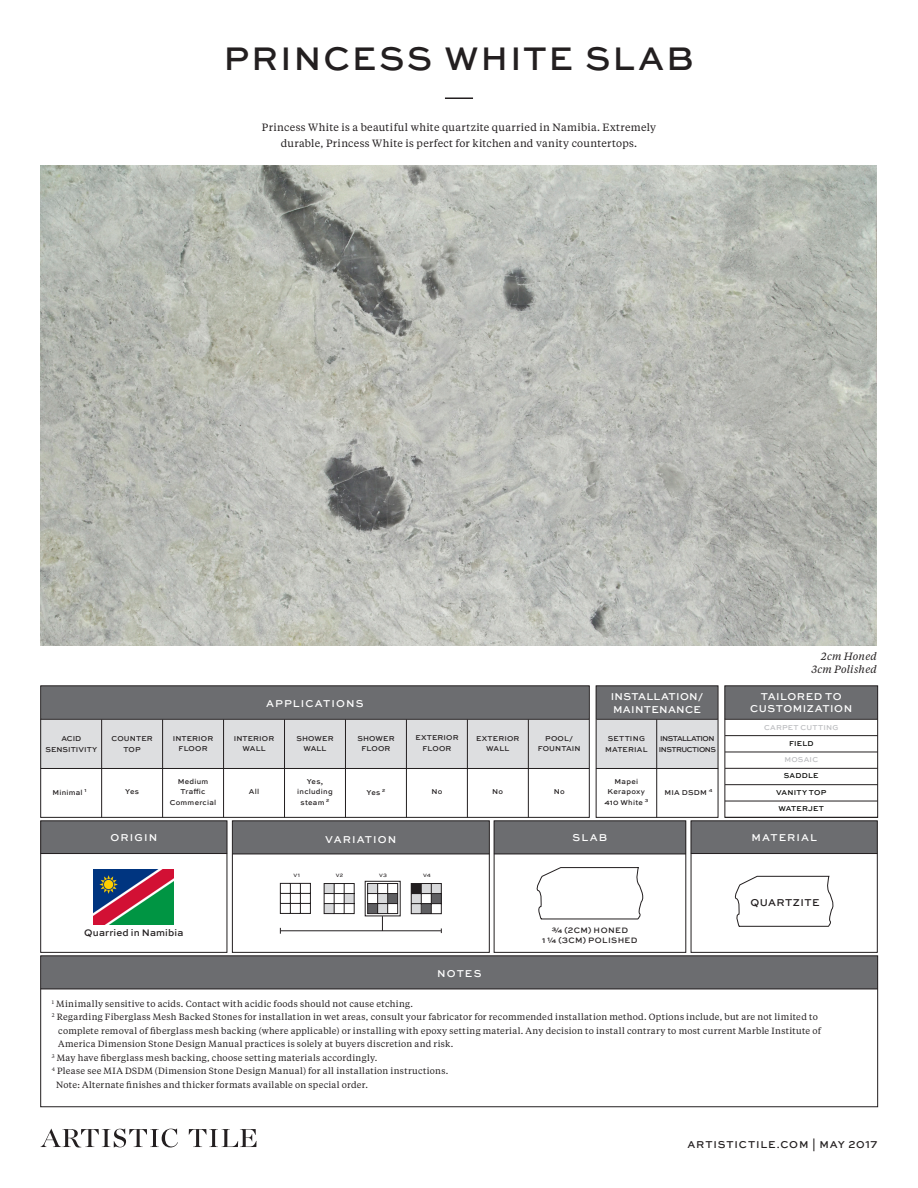
<style>
.page{position:relative;width:918px;height:1188px;background:#fff}
.page>*{position:absolute;margin:0;border:0;box-sizing:border-box;transform-origin:0 0}
.t1{font:500 34.5px "Sweet Sans Pro";letter-spacing:.05em;color:#231f20}
.Body{font:10.5px/16.5px "Tiempos Text";letter-spacing:.03em;color:#231f20;text-align:center}
.Table_Header{font:500 10.5px "Sweet Sans Pro";letter-spacing:.055em;color:#fff}
.Table_Header-2{font:500 10.5px "Sweet Sans Pro";letter-spacing:.105em;color:#fff}
._5_5pt_Sweet{font:500 10.5px "Sweet Sans Pro";letter-spacing:.075em;color:#231f20}
.Table_Header-3{font:500 10.5px "Sweet Sans Pro";letter-spacing:.03em;color:#fff}
.Color_Name{font:italic 10.5px "Tiempos Text";letter-spacing:.025em;color:#231f20}
._5_5pt_Sweet-2{font:500 10.5px "Sweet Sans Pro";letter-spacing:.04em;color:#231f20}
.Body-2{font:500 10.05px "Sweet Sans Pro";letter-spacing:.01em;color:#231f20}
._5_5pt_Sweet-3{font:9px "Tiempos Text";letter-spacing:.03em;color:#231f20}
._5_5pt_Sweet-4{font:500 8.25px/10.5px "Sweet Sans Pro";letter-spacing:.045em;color:#231f20;text-align:center}
.t2{font:500 7.5px/10.5px "Sweet Sans Pro";letter-spacing:.02em;color:#231f20;text-align:center}
.t3{font:500 7.5px "Sweet Sans Pro";letter-spacing:.025em;color:#040503}
.t4{font:500 7.5px/10.5px "Sweet Sans Pro";letter-spacing:-.06em;color:#231f20}
.t5{font:500 7.5px "Sweet Sans Pro";letter-spacing:.03em;color:#bcbdc0}
._5_5pt_Sweet-5{font:500 5.1px "Sweet Sans Pro";letter-spacing:.035em;color:#231f20}
</style>
<div class="page">
<svg style="left:189px;top:1129px;width:67px;height:18px"></svg>
<svg style="left:40px;top:1128px;width:138px;height:20px"></svg>
<img style="left:40px;top:166px;width:837px;height:479px">
<hr style="left:445px;top:97px;width:28px;height:2px;background:#231f20">
<div style="left:596px;top:686px;width:122px;height:33px;background:#6c6d70;border:1px solid #6c6d70"></div>
<div style="left:41px;top:956px;width:837px;height:33px;background:#6c6d70;border:1px solid #6c6d70"></div>
<div style="left:40px;top:956px;width:838px;height:151px;border:1px solid #231f20"></div>
<div style="left:725px;top:686px;width:153px;height:33px;background:#6c6d70;border:1px solid #6c6d70"></div>
<div style="left:725px;top:686px;width:153px;height:132px;border:1px solid #231f20"></div>
<div style="left:494px;top:821px;width:192px;height:33px;background:#6c6d70;border:1px solid #6c6d70"></div>
<svg style="left:536px;top:867px;width:108px;height:53px"></svg>
<div style="left:494px;top:821px;width:192px;height:132px;border:1px solid #231f20"></div>
<hr style="left:494px;top:854px;width:192px;height:1px;background:#231f20">
<hr style="left:40px;top:989px;width:838px;height:1px;background:#231f20">
<div style="left:691px;top:821px;width:186px;height:33px;background:#6c6d70"></div>
<hr style="left:691px;top:853px;width:187px;height:1px;background:#231f20">
<svg style="left:734px;top:876px;width:100px;height:51px"></svg>
<div style="left:691px;top:821px;width:187px;height:132px;border:1px solid #231f20"></div>
<div style="left:41px;top:821px;width:186px;height:33px;background:#6c6d70"></div>
<div style="left:40px;top:821px;width:187px;height:132px;border:1px solid #231f20"></div>
<hr style="left:40px;top:853px;width:187px;height:1px;background:#231f20">
<img style="left:94px;top:869px;width:80px;height:55px">
<div style="left:233px;top:821px;width:256px;height:33px;background:#6c6d70;border:1px solid #6c6d70"></div>
<div style="left:232px;top:821px;width:258px;height:132px;border:1px solid #231f20"></div>
<hr style="left:232px;top:854px;width:258px;height:1px;background:#231f20">
<svg style="left:280px;top:883px;width:31px;height:31px"></svg>
<svg style="left:411px;top:883px;width:31px;height:31px"></svg>
<svg style="left:324px;top:883px;width:31px;height:31px"></svg>
<svg style="left:367px;top:883px;width:31px;height:48px"></svg>
<hr style="left:281px;top:931px;width:160px;height:1px;background:#231f20">
<div style="left:41px;top:686px;width:548px;height:33px;background:#6c6d70;border:1px solid #6c6d70"></div>
<div style="left:41px;top:719px;width:548px;height:49px;background:#dddee0"></div>
<div style="left:40px;top:686px;width:550px;height:132px;border:1px solid #231f20"></div>
<hr style="left:40px;top:719px;width:549px;height:1px;background:#231f20">
<hr style="left:41px;top:768px;width:548px;height:1px;background:#231f20">
<hr style="left:101px;top:719px;width:1px;height:99px;background:#231f20">
<hr style="left:162px;top:719px;width:1px;height:99px;background:#231f20">
<hr style="left:223px;top:719px;width:1px;height:99px;background:#231f20">
<hr style="left:284px;top:719px;width:1px;height:99px;background:#231f20">
<hr style="left:345px;top:719px;width:1px;height:99px;background:#231f20">
<hr style="left:406px;top:719px;width:1px;height:99px;background:#231f20">
<hr style="left:467px;top:719px;width:1px;height:99px;background:#231f20">
<hr style="left:725px;top:719px;width:153px;height:1px;background:#231f20">
<hr style="left:725px;top:735px;width:153px;height:1px;background:#231f20">
<hr style="left:725px;top:752px;width:153px;height:1px;background:#231f20">
<hr style="left:725px;top:768px;width:153px;height:1px;background:#231f20">
<hr style="left:725px;top:784px;width:153px;height:1px;background:#231f20">
<hr style="left:725px;top:801px;width:153px;height:1px;background:#231f20">
<hr style="left:528px;top:719px;width:1px;height:99px;background:#231f20">
<div style="left:596px;top:719px;width:122px;height:49px;background:#dddee0"></div>
<hr style="left:596px;top:719px;width:122px;height:1px;background:#231f20">
<hr style="left:656px;top:719px;width:1px;height:99px;background:#231f20">
<hr style="left:596px;top:768px;width:122px;height:1px;background:#231f20">
<hr style="left:725px;top:817px;width:153px;height:1px;background:#231f20">
<div style="left:596px;top:686px;width:122px;height:132px;border:1px solid #231f20"></div>
<p class="t1" style="left:224px;top:33px;width:472px">PRINCESS WHITE SLAB</p>
<p class="Body" style="left:262px;top:118px;width:396px">Princess White is a beautiful white quartzite quarried in Namibia. Extremely durable, Princess White is perfect for kitchen and vanity countertops.</p>
<p class="t2" style="left:61px;top:733px;width:21px">ACID</p>
<p class="t2" style="left:45px;top:744px;width:53px">SENSITIVITY</p>
<p class="t2" style="left:52px;top:787px;width:36px">Minimal <sup>1</sup></p>
<p class="t2" style="left:112px;top:733px;width:43px">COUNTER<br>TOP</p>
<p class="t2" style="left:125px;top:786px;width:15px">Yes</p>
<p class="Table_Header" style="left:110px;top:830px;width:48px">ORIGIN</p>
<p class="t2" style="left:173px;top:733px;width:42px">INTERIOR<br>FLOOR</p>
<p class="t2" style="left:178px;top:776px;width:32px">Medium<br>Traffic</p>
<p class="t2" style="left:170px;top:797px;width:48px">Commercial</p>
<p class="Table_Header-2" style="left:266px;top:696px;width:99px">APPLICATIONS</p>
<p class="t2" style="left:234px;top:733px;width:42px">INTERIOR<br>WALL</p>
<p class="t2" style="left:249px;top:786px;width:12px">All</p>
<p class="t2" style="left:296px;top:733px;width:39px">SHOWER<br>WALL</p>
<p class="t2" style="left:307px;top:776px;width:18px">Yes,</p>
<p class="t2" style="left:297px;top:786px;width:37px">including steam <sup>2</sup></p>
<p class="t2" style="left:357px;top:733px;width:39px">SHOWER<br>FLOOR</p>
<p class="t2" style="left:367px;top:787px;width:20px">Yes <sup>2</sup></p>
<p class="Table_Header-2" style="left:325px;top:832px;width:73px">VARIATION</p>
<p class="t2" style="left:415px;top:732px;width:45px">EXTERIOR<br>FLOOR</p>
<p class="t2" style="left:432px;top:786px;width:12px">No</p>
<p class="_5_5pt_Sweet-5" style="left:294px;top:871px;width:8px">V1</p>
<p class="_5_5pt_Sweet-5" style="left:336px;top:871px;width:9px">V2</p>
<p class="_5_5pt_Sweet-5" style="left:379px;top:871px;width:9px">V3</p>
<p class="_5_5pt_Sweet-5" style="left:423px;top:871px;width:9px">V4</p>
<p class="t2" style="left:476px;top:733px;width:45px">EXTERIOR<br>WALL</p>
<p class="t2" style="left:492px;top:786px;width:12px">No</p>
<p class="t2" style="left:538px;top:733px;width:44px">POOL/<br>FOUNTAIN</p>
<p class="t2" style="left:554px;top:786px;width:12px">No</p>
<p class="Table_Header-3" style="left:611px;top:688px;width:94px">INSTALLATION/</p>
<p class="Table_Header-3" style="left:613px;top:702px;width:89px">MAINTENANCE</p>
<p class="t4" style="left:659px;top:733px;width:59px">INSTALLATION<br>INSTRUCTIONS</p>
<p class="t2" style="left:665px;top:787px;width:49px">MIA DSDM <sup>4</sup></p>
<p class="t2" style="left:605px;top:733px;width:44px">SETTING<br>MATERIAL</p>
<p class="t2" style="left:615px;top:776px;width:25px">Mapei</p>
<p class="t2" style="left:604px;top:786px;width:45px">Kerapoxy<br>410 White <sup>3</sup></p>
<p class="Table_Header" style="left:573px;top:830px;width:36px">SLAB</p>
<p class="Body-2" style="left:84px;top:926px;width:101px">Quarried in Namibia</p>
<p class="Table_Header" style="left:437px;top:966px;width:46px">NOTES</p>
<p class="_5_5pt_Sweet-4" style="left:542px;top:924px;width:97px">3/4 (2CM) HONED<br>1 1/4 (3CM) POLISHED</p>
<p class="Color_Name" style="left:821px;top:649px;width:57px">2cm Honed</p>
<p class="Color_Name" style="left:811px;top:663px;width:67px">3cm Polished</p>
<p class="Table_Header" style="left:761px;top:689px;width:82px">TAILORED TO</p>
<p class="Table_Header" style="left:750px;top:701px;width:104px">CUSTOMIZATION</p>
<p class="t5" style="left:764px;top:722px;width:76px">CARPET CUTTING</p>
<p class="t5" style="left:784px;top:754px;width:35px">MOSAIC</p>
<p class="t3" style="left:776px;top:787px;width:52px">VANITY TOP</p>
<p class="t3" style="left:789px;top:738px;width:26px">FIELD</p>
<p class="t3" style="left:784px;top:770px;width:36px">SADDLE</p>
<p class="t3" style="left:779px;top:803px;width:47px">WATERJET</p>
<p class="Table_Header-2" style="left:752px;top:830px;width:67px">MATERIAL</p>
<p class="_5_5pt_Sweet-2" style="left:750px;top:894px;width:71px">QUARTZITE</p>
<p class="_5_5pt_Sweet-3" style="left:52px;top:997px;width:363px"><sup>1</sup> Minimally sensitive to acids. Contact with acidic foods should not cause etching.</p>
<p class="_5_5pt_Sweet-3" style="left:52px;top:1011px;width:767px"><sup>2</sup> Regarding Fiberglass Mesh Backed Stones for installation in wet areas, consult your fabricator for recommended installation method. Options include, but are not limited to</p>
<p class="_5_5pt_Sweet-3" style="left:58px;top:1024px;width:764px">complete removal of fiberglass mesh backing (where applicable) or installing with epoxy setting material. Any decision to install contrary to most current Marble Institute of</p>
<p class="_5_5pt_Sweet-3" style="left:58px;top:1038px;width:397px">America Dimension Stone Design Manual practices is solely at buyers discretion and risk.</p>
<p class="_5_5pt_Sweet-3" style="left:52px;top:1051px;width:327px"><sup>3</sup> May have fiberglass mesh backing, choose setting materials accordingly.</p>
<p class="_5_5pt_Sweet-3" style="left:52px;top:1065px;width:398px"><sup>4</sup> Please see MIA DSDM (Dimension Stone Design Manual) for all installation instructions.</p>
<p class="_5_5pt_Sweet-3" style="left:56px;top:1078px;width:314px">Note: Alternate finishes and thicker formats available on special order.</p>
<p class="_5_5pt_Sweet" style="left:688px;top:1136px;width:191px">ARTISTICTILE.COM | MAY 2017</p>
</div>
